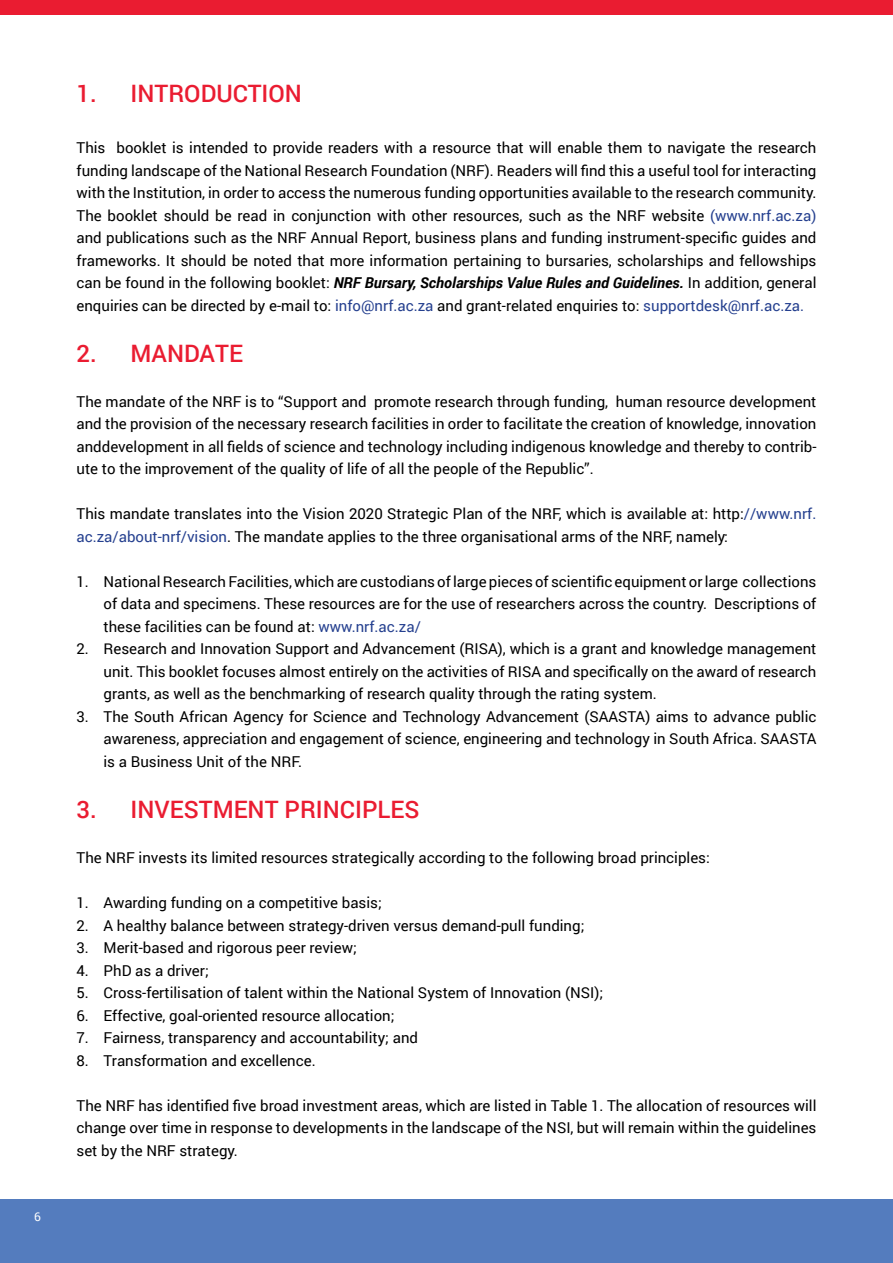
<style>
.page{position:relative;width:893px;height:1263px;background:#fff}
.page>*{position:absolute;margin:0;border:0;box-sizing:border-box;transform-origin:0 0}
.t1{font:500 24px "Roboto";color:#ea1c31}
.t2{font:15px/22.5px "Roboto";color:#000;text-align:justify}
.t3{font:12px "Roboto";color:#fff}
.s1{color:#25408f}
.s2{font-weight:700;font-style:italic}
</style>
<div class="page">
<div style="left:0;top:0;width:893px;height:15px;background:#ea1c31"></div>
<div style="left:0;top:1199px;width:893px;height:64px;background:#547cbe"></div>
<p class="t3" style="left:34px;top:1209px;width:8px">6</p>
<h1 class="t1" style="left:77px;top:76px;width:227px">1. INTRODUCTION</h1>
<p class="t2" style="left:77px;top:136px;width:741px">This booklet is intended to provide readers with a resource that will enable them to navigate the research funding landscape of the National Research Foundation (NRF). Readers will find this a useful tool for interacting with the Institution, in order to access the numerous funding opportunities available to the research community.<br>The booklet should be read in conjunction with other resources, such as the NRF website <span class="s1">(www.nrf.ac.za) </span>and publications such as the NRF Annual Report, business plans and funding instrument-specific guides and frameworks. It should be noted that more information pertaining to bursaries, scholarships and fellowships can be found in the following booklet: <span class="s2">NRF Bursary, Scholarships Value Rules and Guidelines.</span> In addition, general enquiries can be directed by e-mail to: <span class="s1">info@nrf.ac.za</span> and grant-related enquiries to: <span class="s1">supportdesk@nrf.ac.za.</span></p>
<h1 class="t1" style="left:77px;top:336px;width:168px">2. MANDATE</h1>
<p class="t2" style="left:77px;top:390px;width:741px">The mandate of the NRF is to “Support and promote research through funding, human resource development and the provision of the necessary research facilities in order to facilitate the creation of knowledge, innovation anddevelopment in all fields of science and technology including indigenous knowledge and thereby to contrib&shy;ute to the improvement of the quality of life of all the people of the Republic”.</p>
<p class="t2" style="left:77px;top:502px;width:741px">This mandate translates into the Vision 2020 Strategic Plan of the NRF, which is available at: http:<span class="s1">//www.nrf. ac.za/about-nrf/vision</span>. The mandate applies to the three organisational arms of the NRF, namely:</p>
<p class="t2" style="left:104px;top:570px;width:714px;text-indent:-27px">1. National Research Facilities, which are custodians of large pieces of scientific equipment or large collections of data and specimens. These resources are for the use of researchers across the country. Descriptions of these facilities can be found at: <span class="s1">www.nrf.ac.za/</span></p>
<p class="t2" style="left:104px;top:637px;width:714px;text-indent:-27px">2. Research and Innovation Support and Advancement (RISA), which is a grant and knowledge management unit. This booklet focuses almost entirely on the activities of RISA and specifically on the award of research grants, as well as the benchmarking of research quality through the rating system.</p>
<p class="t2" style="left:104px;top:705px;width:714px;text-indent:-27px">3. The South African Agency for Science and Technology Advancement (SAASTA) aims to advance public awareness, appreciation and engagement of science, engineering and technology in South Africa. SAASTA is a Business Unit of the NRF.</p>
<h1 class="t1" style="left:77px;top:793px;width:345px">3. INVESTMENT PRINCIPLES</h1>
<p class="t2" style="left:77px;top:846px;width:635px">The NRF invests its limited resources strategically according to the following broad principles:</p>
<p class="t2" style="left:77px;top:891px;width:307px">1. Awarding funding on a competitive basis;</p>
<p class="t2" style="left:77px;top:913px;width:509px">2. A healthy balance between strategy-driven versus demand-pull funding;</p>
<p class="t2" style="left:77px;top:936px;width:282px">3. Merit-based and rigorous peer review;</p>
<p class="t2" style="left:77px;top:958px;width:134px">4. PhD as a driver;</p>
<p class="t2" style="left:77px;top:981px;width:528px">5. Cross-fertilisation of talent within the National System of Innovation (NSI);</p>
<p class="t2" style="left:77px;top:1003px;width:320px">6. Effective, goal-oriented resource allocation;</p>
<p class="t2" style="left:77px;top:1026px;width:343px">7. Fairness, transparency and accountability; and</p>
<p class="t2" style="left:77px;top:1048px;width:241px">8. Transformation and excellence.</p>
<p class="t2" style="left:77px;top:1093px;width:741px">The NRF has identified five broad investment areas, which are listed in Table 1. The allocation of resources will change over time in response to developments in the landscape of the NSI, but will remain within the guidelines set by the NRF strategy.</p>
</div>
